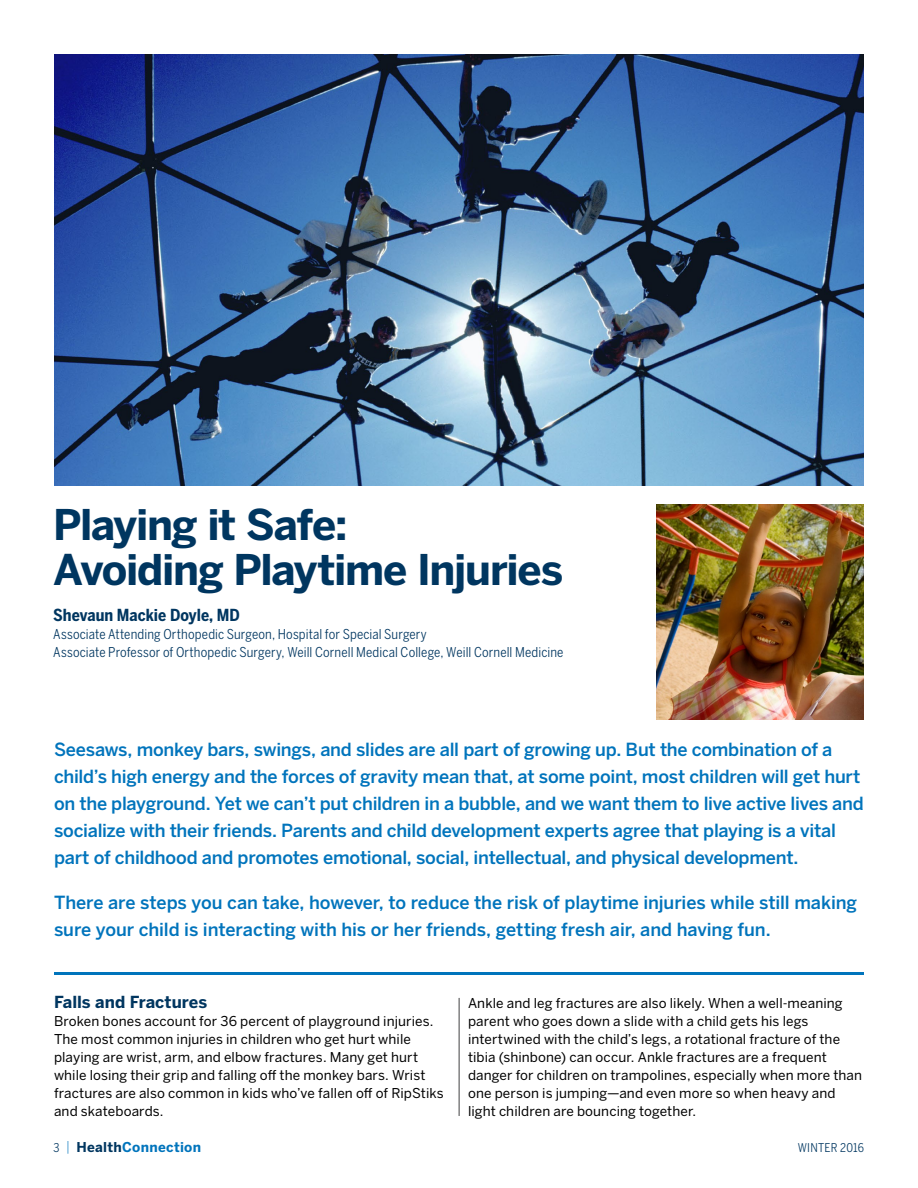
<style>
.page{position:relative;width:918px;height:1188px;background:#fff}
.page>*{position:absolute;margin:0;border:0;box-sizing:border-box;transform-origin:0 0}
.t1{font:700 42px/45px "Benton Sans";letter-spacing:-.03em;color:#003660}
.Benton_9_12_body_cop{font:500 18px/27px "Benton Sans";letter-spacing:-.015em;color:#0074bc}
.t2{font:700 16.5px "Benton Sans Condensed";color:#003660}
.t3{font:700 16.5px "Benton Sans";color:#003660}
.t4{font:13.5px/18px "Benton Sans";letter-spacing:.01em;color:#000}
.t5{font:13.5px/18px "Benton Sans Condensed";letter-spacing:.01em;color:#003660}
.t6{font:700 13.5px "Benton Sans";letter-spacing:.02em;color:#0074bc}
.t7{font:12px "Benton Sans Condensed";letter-spacing:.02em;color:#003660}
.s1{font-family:"Benton Sans Condensed";font-weight:400;font-size:12px;color:#003660}
.s2{font-weight:300}
.s3{color:#003660}
</style>
<div class="page">
<img style="left:54px;top:54px;width:810px;height:432px">
<hr style="left:54px;top:972px;width:810px;height:3px;background:#0074bc">
<hr style="left:459px;top:998px;width:1px;height:118px;background:#414042">
<img style="left:657px;top:504px;width:206px;height:216px">
<h2 class="t1" style="left:53px;top:503px;width:511px">Playing it Safe:<br>Avoiding Playtime Injuries</h2>
<p class="t2" style="left:53px;top:605px;width:188px">Shevaun Mackie Doyle, MD</p>
<p class="t5" style="left:53px;top:625px;width:512px">Associate Attending Orthopedic Surgeon, Hospital for Special Surgery<br>Associate Professor of Orthopedic Surgery, Weill Cornell Medical College, Weill Cornell Medicine</p>
<p class="Benton_9_12_body_cop" style="left:54px;top:736px;width:811px">Seesaws, monkey bars, swings, and slides are all part of growing up. But the combination of a child’s high energy and the forces of gravity mean that, at some point, most children will get hurt on the playground. Yet we can’t put children in a bubble, and we want them to live active lives and socialize with their friends. Parents and child development experts agree that playing is a vital part of childhood and promotes emotional, social, intellectual, and physical development.</p>
<p class="Benton_9_12_body_cop" style="left:54px;top:889px;width:805px">There are steps you can take, however, to reduce the risk of playtime injuries while still making sure your child is interacting with his or her friends, getting fresh air, and having fun.</p>
<h3 class="t3" style="left:54px;top:992px;width:155px">Falls and Fractures</h3>
<p class="t4" style="left:54px;top:1012px;width:391px">Broken bones account for 36 percent of playground injuries.<br>The most common injuries in children who get hurt while playing are wrist, arm, and elbow fractures. Many get hurt while losing their grip and falling off the monkey bars. Wrist fractures are also common in kids who’ve fallen off of RipStiks and skateboards.</p>
<p class="t4" style="left:468px;top:994px;width:396px">Ankle and leg fractures are also likely. When a well-meaning parent who goes down a slide with a child gets his legs intertwined with the child’s legs, a rotational fracture of the tibia (shinbone) can occur. Ankle fractures are a frequent danger for children on trampolines, especially when more than one person is jumping—and even more so when heavy and light children are bouncing together.</p>
<p class="t6" style="left:53px;top:1139px;width:149px"><span class="s1">3</span> <span class="s2">|</span> <span class="s3">Health</span>Connection</p>
<p class="t7" style="left:798px;top:1140px;width:68px">WINTER 2016</p>
</div>
